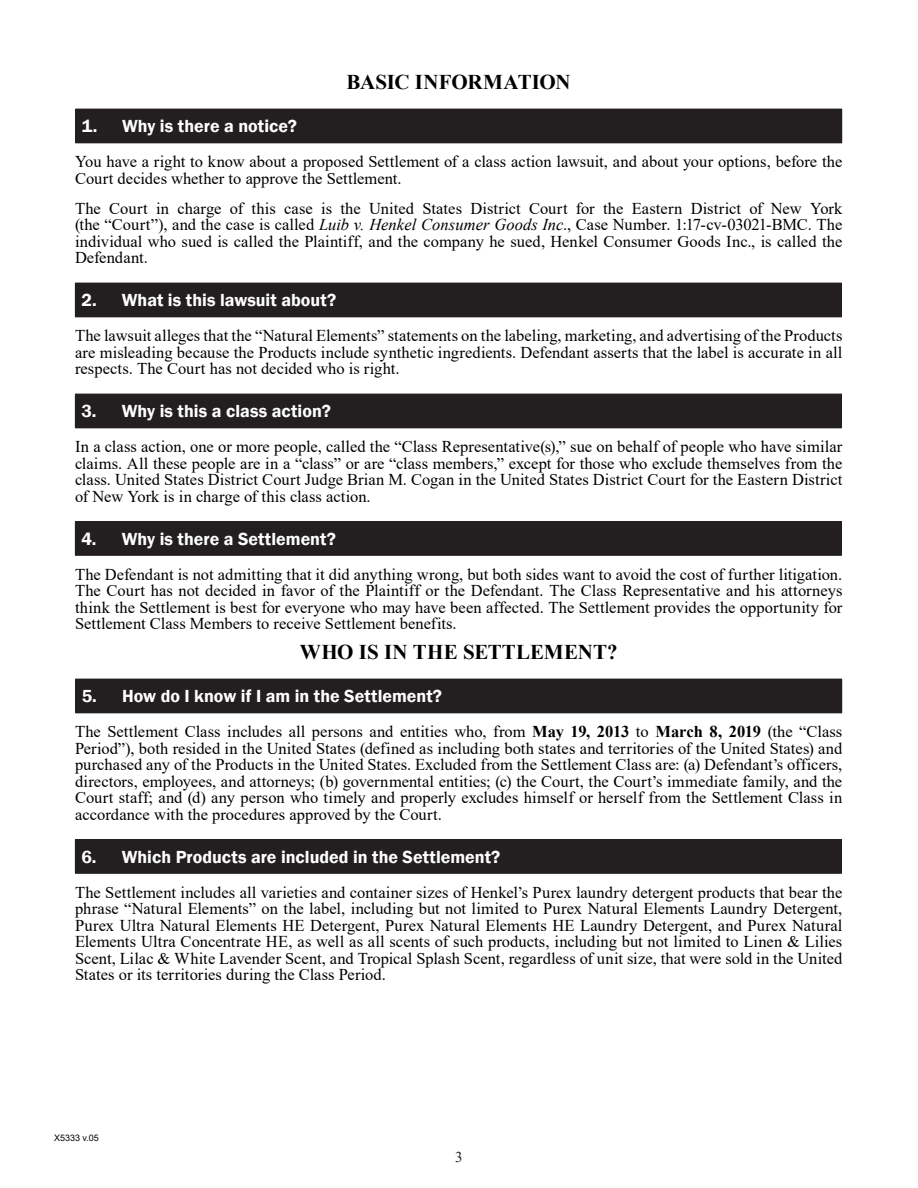
<style>
.page{position:relative;width:918px;height:1188px;background:#fff}
.page>*{position:absolute;margin:0;border:0;box-sizing:border-box;transform-origin:0 0}
.Doc-H{font:700 21px "Times New Roman";color:#000}
.t1{font:600 18px "Franklin Gothic";color:#fff}
.Doc-H-2{font:16.5px/16.5px "Times New Roman";color:#000;text-align:justify}
.t2{font:15px "Times New Roman";color:#231f20}
.t3{font:9px "Arial";color:#000}
.s1{font-style:italic}
.s2{font-weight:700}
</style>
<div class="page">
<div style="left:76px;top:109px;width:766px;height:34px;background:#231f20"></div>
<hr style="left:75px;top:109px;width:1px;height:33px;background:#231f20">
<hr style="left:75px;top:142px;width:767px;height:1px;background:#231f20">
<div style="left:75px;top:283px;width:766px;height:34px;background:#231f20"></div>
<hr style="left:841px;top:283px;width:1px;height:33px;background:#231f20">
<hr style="left:75px;top:316px;width:767px;height:1px;background:#231f20">
<div style="left:75px;top:394px;width:766px;height:34px;background:#231f20"></div>
<hr style="left:841px;top:394px;width:1px;height:33px;background:#231f20">
<hr style="left:75px;top:427px;width:767px;height:1px;background:#231f20">
<div style="left:75px;top:522px;width:766px;height:33px;background:#231f20"></div>
<hr style="left:75px;top:521px;width:767px;height:1px;background:#231f20">
<hr style="left:841px;top:522px;width:1px;height:33px;background:#231f20">
<hr style="left:75px;top:555px;width:767px;height:1px;background:#231f20">
<div style="left:76px;top:679px;width:766px;height:34px;background:#231f20"></div>
<hr style="left:75px;top:679px;width:1px;height:33px;background:#231f20">
<hr style="left:75px;top:712px;width:767px;height:1px;background:#231f20">
<div style="left:75px;top:840px;width:766px;height:33px;background:#231f20"></div>
<hr style="left:75px;top:839px;width:767px;height:1px;background:#231f20">
<hr style="left:841px;top:840px;width:1px;height:33px;background:#231f20">
<hr style="left:75px;top:873px;width:767px;height:1px;background:#231f20">
<p class="Doc-H" style="left:347px;top:67px;width:226px">BASIC INFORMATION</p>
<p class="t1" style="left:82px;top:115px;width:217px">1. Why is there a notice?</p>
<p class="Doc-H-2" style="left:75px;top:153px;width:769px">You have a right to know about a proposed Settlement of a class action lawsuit, and about your options, before the<br>Court decides whether to approve the Settlement.</p>
<p class="Doc-H-2" style="left:75px;top:199px;width:769px">The Court in charge of this case is the United States District Court for the Eastern District of New York (the “Court”), and the case is called <span class="s1">Luib v. Henkel Consumer Goods Inc</span>., Case Number. 1:17-cv-03021-BMC. The individual who sued is called the Plaintiff, and the company he sued, Henkel Consumer Goods Inc., is called the Defendant.</p>
<p class="t1" style="left:81px;top:289px;width:256px">2. What is this lawsuit about?</p>
<p class="Doc-H-2" style="left:75px;top:327px;width:769px">The lawsuit alleges that the “Natural Elements” statements on the labeling, marketing, and advertising of the Products are misleading because the Products include synthetic ingredients. Defendant asserts that the label is accurate in all respects. The Court has not decided who is right.</p>
<p class="t1" style="left:81px;top:400px;width:251px">3. Why is this a class action?</p>
<p class="Doc-H-2" style="left:75px;top:438px;width:769px">In a class action, one or more people, called the “Class Representative(s),” sue on behalf of people who have similar claims. All these people are in a “class” or are “class members,” except for those who exclude themselves from the class. United States District Court Judge Brian M. Cogan in the United States District Court for the Eastern District of New York is in charge of this class action.</p>
<p class="t1" style="left:81px;top:528px;width:256px">4. Why is there a Settlement?</p>
<p class="Doc-H-2" style="left:75px;top:565px;width:769px">The Defendant is not admitting that it did anything wrong, but both sides want to avoid the cost of further litigation.<br>The Court has not decided in favor of the Plaintiff or the Defendant. The Class Representative and his attorneys think the Settlement is best for everyone who may have been affected. The Settlement provides the opportunity for Settlement Class Members to receive Settlement benefits.</p>
<p class="Doc-H" style="left:300px;top:637px;width:319px">WHO IS IN THE SETTLEMENT?</p>
<p class="t1" style="left:82px;top:685px;width:362px">5. How do I know if I am in the Settlement?</p>
<p class="Doc-H-2" style="left:75px;top:723px;width:769px">The Settlement Class includes all persons and entities who, from <span class="s2">May 19, 2013</span> to <span class="s2">March 8, 2019</span> (the “Class Period”), both resided in the United States (defined as including both states and territories of the United States) and purchased any of the Products in the United States. Excluded from the Settlement Class are: (a) Defendant’s officers, directors, employees, and attorneys; (b) governmental entities; (c) the Court, the Court’s immediate family, and the Court staff; and (d) any person who timely and properly excludes himself or herself from the Settlement Class in accordance with the procedures approved by the Court.</p>
<p class="t1" style="left:81px;top:846px;width:421px">6. Which Products are included in the Settlement?</p>
<p class="Doc-H-2" style="left:75px;top:883px;width:769px">The Settlement includes all varieties and container sizes of Henkel’s Purex laundry detergent products that bear the phrase “Natural Elements” on the label, including but not limited to Purex Natural Elements Laundry Detergent, Purex Ultra Natural Elements HE Detergent, Purex Natural Elements HE Laundry Detergent, and Purex Natural Elements Ultra Concentrate HE, as well as all scents of such products, including but not limited to Linen &amp; Lilies Scent, Lilac &amp; White Lavender Scent, and Tropical Splash Scent, regardless of unit size, that were sold in the United States or its territories during the Class Period.</p>
<p class="t3" style="left:54px;top:1131px;width:46px">X5333 v.05</p>
<p class="t2" style="left:455px;top:1146px;width:9px">3</p>
</div>
